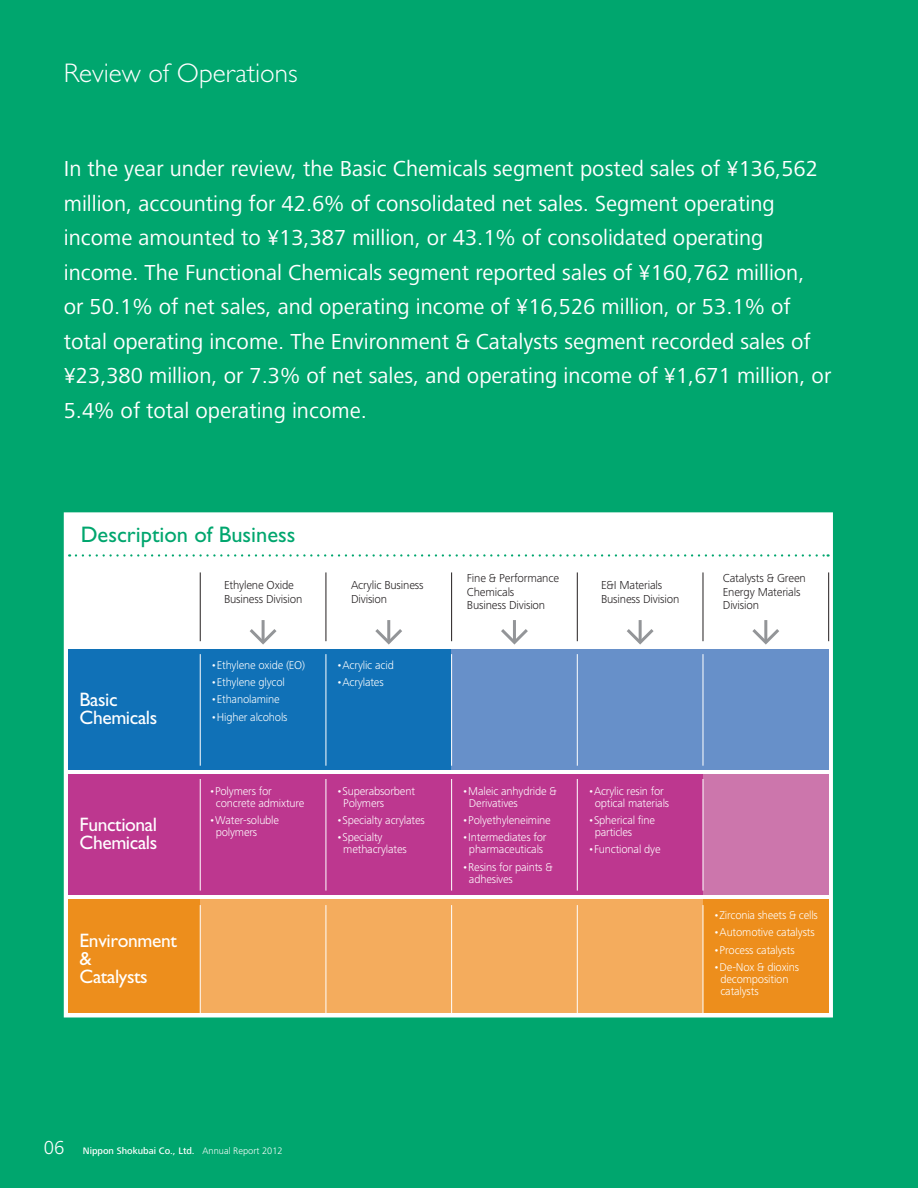
<style>
.page{position:relative;width:918px;height:1188px;background:#00a66e}
.page>*{position:absolute;margin:0;border:0;box-sizing:border-box;transform-origin:0 0}
.t1{font:300 27px "Gill Sans";color:#fff}
.t2{font:22.5px/34.5px "Frutiger Next LT";color:#fff}
.t3{font:22.5px "Gill Sans";color:#00a66e}
.t4{font:19.5px/18px "Gill Sans";letter-spacing:-.02em;color:#fff}
.t5{font:300 19.5px "Frutiger Next LT";color:#fff}
.t6{font:300 12px/13.5px "Frutiger Next LT";letter-spacing:-.015em;color:#231f20}
.t7{font:300 11.7px/12px "Frutiger Next LT";letter-spacing:-.015em;color:#fff}
.t8{font:500 9.75px "Frutiger Next LT";color:#fff}
.s1{font-weight:300}
</style>
<div class="page">
<div style="left:64px;top:512px;width:769px;height:505px;background:#fff"></div>
<div style="left:68px;top:649px;width:761px;height:121px;background:#1071b7"></div>
<div style="left:452px;top:649px;width:377px;height:121px;background:#6790c9"></div>
<div style="left:68px;top:774px;width:761px;height:120px;background:#bd378f"></div>
<div style="left:703px;top:774px;width:126px;height:120px;background:#cc76ac"></div>
<div style="left:68px;top:899px;width:761px;height:113px;background:#ed8e1c"></div>
<div style="left:200px;top:899px;width:503px;height:113px;background:#f4ac5d"></div>
<hr style="left:200px;top:654px;width:1px;height:112px;background:#fff">
<hr style="left:326px;top:654px;width:1px;height:112px;background:#fff">
<hr style="left:451px;top:654px;width:1px;height:112px;background:#fff">
<hr style="left:577px;top:654px;width:1px;height:112px;background:#fff">
<hr style="left:703px;top:654px;width:1px;height:112px;background:#fff">
<hr style="left:200px;top:572px;width:1px;height:69px;background:#231f20">
<hr style="left:326px;top:572px;width:1px;height:69px;background:#231f20">
<hr style="left:451px;top:572px;width:1px;height:69px;background:#231f20">
<hr style="left:577px;top:572px;width:1px;height:69px;background:#231f20">
<hr style="left:703px;top:572px;width:1px;height:69px;background:#231f20">
<hr style="left:828px;top:572px;width:1px;height:69px;background:#231f20">
<hr style="left:200px;top:779px;width:1px;height:112px;background:#fff">
<hr style="left:326px;top:779px;width:1px;height:112px;background:#fff">
<hr style="left:451px;top:779px;width:1px;height:112px;background:#fff">
<hr style="left:577px;top:779px;width:1px;height:112px;background:#fff">
<hr style="left:703px;top:779px;width:1px;height:112px;background:#fff">
<hr style="left:200px;top:905px;width:1px;height:107px;background:#fff">
<hr style="left:326px;top:905px;width:1px;height:107px;background:#fff">
<hr style="left:451px;top:905px;width:1px;height:107px;background:#fff">
<hr style="left:577px;top:905px;width:1px;height:107px;background:#fff">
<hr style="left:703px;top:905px;width:1px;height:107px;background:#fff">
<svg style="left:246px;top:626px;width:34px;height:21px"></svg>
<hr style="left:262px;top:620px;width:3px;height:22px;background:#939598">
<svg style="left:372px;top:626px;width:33px;height:21px"></svg>
<hr style="left:387px;top:620px;width:3px;height:22px;background:#939598">
<svg style="left:498px;top:626px;width:33px;height:21px"></svg>
<hr style="left:513px;top:620px;width:3px;height:22px;background:#939598">
<svg style="left:624px;top:626px;width:33px;height:21px"></svg>
<hr style="left:639px;top:620px;width:3px;height:22px;background:#939598">
<svg style="left:749px;top:626px;width:33px;height:21px"></svg>
<hr style="left:764px;top:620px;width:3px;height:22px;background:#939598">
<svg style="left:76px;top:554px;width:753px;height:3px;background:#cfeee3"></svg>
<p class="t1" style="left:64px;top:58px;width:235px">Review of Operations</p>
<p class="t2" style="left:64px;top:152px;width:769px">In the year under review, the Basic Chemicals segment posted sales of ¥136,562 million, accounting for 42.6% of consolidated net sales. Segment operating income amounted to ¥13,387 million, or 43.1% of consolidated operating income. The Functional Chemicals segment reported sales of ¥160,762 million,<br>or 50.1% of net sales, and operating income of ¥16,526 million, or 53.1% of total operating income. The Environment &amp; Catalysts segment recorded sales of ¥23,380 million, or 7.3% of net sales, and operating income of ¥1,671 million, or 5.4% of total operating income.</p>
<p class="t3" style="left:81px;top:521px;width:216px">Description of Business</p>
<p class="t4" style="left:80px;top:691px;width:79px">Basic<br>Chemicals</p>
<p class="t4" style="left:80px;top:816px;width:79px">Functional<br>Chemicals</p>
<p class="t4" style="left:80px;top:931px;width:99px">Environment &amp;<br>Catalysts</p>
<p class="t6" style="left:224px;top:579px;width:80px">Ethylene Oxide<br>Business Division</p>
<p class="t6" style="left:351px;top:579px;width:74px">Acrylic Business<br>Division</p>
<p class="t6" style="left:467px;top:572px;width:94px">Fine &amp; Performance<br>Chemicals<br>Business Division</p>
<p class="t6" style="left:601px;top:579px;width:80px">E&amp;I Materials<br>Business Division</p>
<p class="t6" style="left:723px;top:572px;width:85px">Catalysts &amp; Green<br>Energy Materials<br>Division</p>
<p class="t7" style="left:211px;top:659px;width:96px">•Ethylene oxide (EO)</p>
<p class="t7" style="left:211px;top:676px;width:76px">•Ethylene glycol</p>
<p class="t7" style="left:211px;top:694px;width:70px">•Ethanolamine</p>
<p class="t7" style="left:211px;top:711px;width:78px">•Higher alcohols</p>
<p class="t7" style="left:216px;top:785px;width:90px;text-indent:-7px">•Polymers for concrete admixture</p>
<p class="t7" style="left:216px;top:814px;width:65px;text-indent:-7px">•Water-soluble polymers</p>
<p class="t7" style="left:337px;top:659px;width:59px">•Acrylic acid</p>
<p class="t7" style="left:337px;top:676px;width:49px">•Acrylates</p>
<p class="t7" style="left:343px;top:785px;width:73px;text-indent:-7px">•Superabsorbent<br>Polymers</p>
<p class="t7" style="left:337px;top:814px;width:90px">•Specialty acrylates</p>
<p class="t7" style="left:343px;top:832px;width:65px;text-indent:-7px">•Specialty methacrylates</p>
<p class="t7" style="left:469px;top:785px;width:89px;text-indent:-7px">•Maleic anhydride &amp;<br>Derivatives</p>
<p class="t7" style="left:462px;top:814px;width:90px">•Polyethyleneimine</p>
<p class="t7" style="left:462px;top:832px;width:86px;text-align:center">•Intermediates for pharmaceuticals</p>
<p class="t7" style="left:469px;top:861px;width:85px;text-indent:-7px">•Resins for paints &amp; adhesives</p>
<p class="t7" style="left:588px;top:785px;width:83px;text-align:center">•Acrylic resin for optical materials</p>
<p class="t7" style="left:595px;top:814px;width:62px;text-indent:-7px">•Spherical fine particles</p>
<p class="t7" style="left:588px;top:844px;width:74px">•Functional dye</p>
<p class="t7" style="left:714px;top:909px;width:106px">•Zirconia sheets &amp; cells</p>
<p class="t7" style="left:714px;top:926px;width:103px">•Automotive catalysts</p>
<p class="t7" style="left:714px;top:944px;width:83px">•Process catalysts</p>
<p class="t7" style="left:720px;top:961px;width:80px;text-indent:-7px">•De-Nox &amp; dioxins decomposition catalysts</p>
<p class="t5" style="left:44px;top:1137px;width:22px">06</p>
<p class="t8" style="left:83px;top:1145px;width:201px">Nippon Shokubai Co., Ltd. <span class="s1">Annual Report 2012</span></p>
</div>
